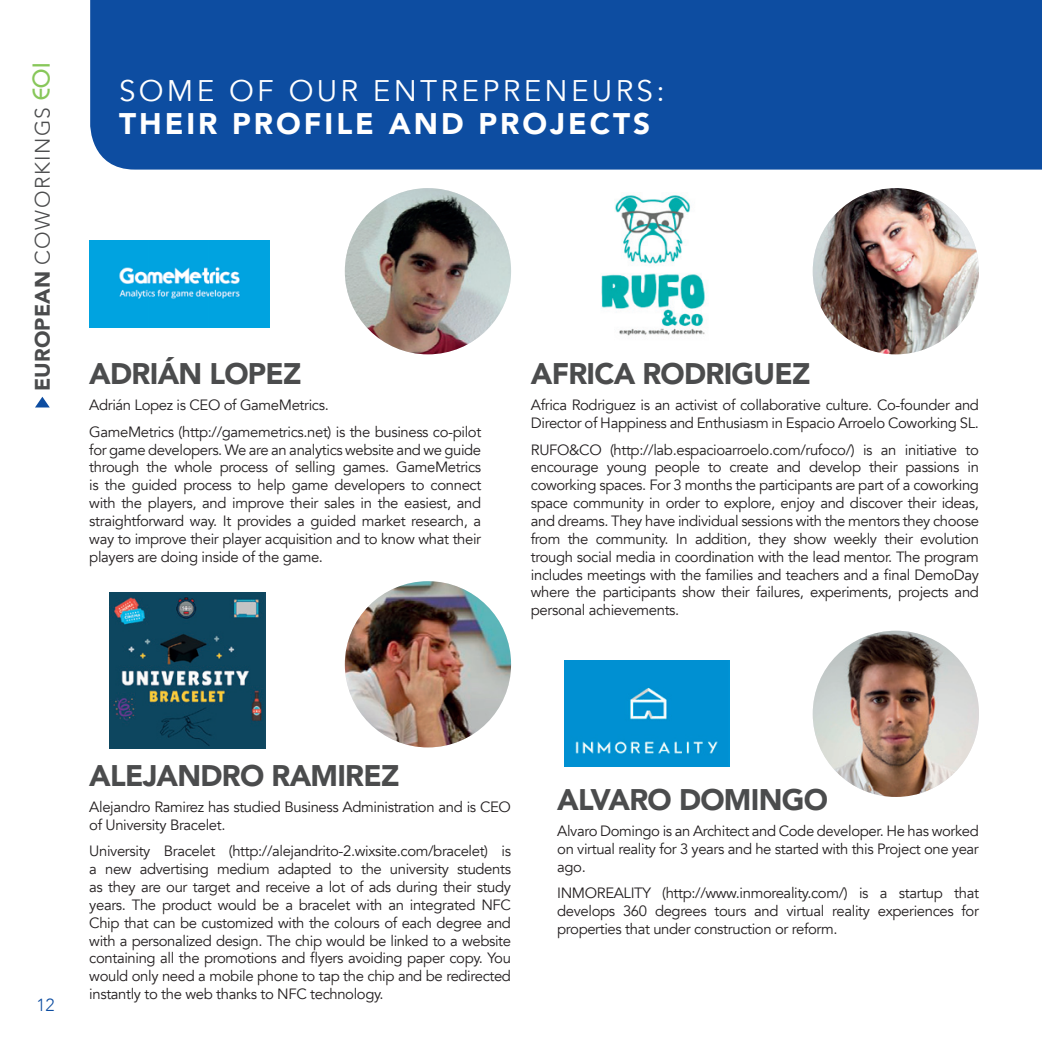
<style>
.page{position:relative;width:1042px;height:1042px;background:#fff}
.page>*{position:absolute;margin:0;border:0;box-sizing:border-box;transform-origin:0 0}
.t1{font:900 29.75px "Avenir";letter-spacing:-.025em;color:#4b4c4d}
.t2{font:29.75px "Avenir";letter-spacing:.11em;color:#fff}
.t3{font:900 29.75px "Avenir";letter-spacing:.1em;color:#fff}
.t4{font:300 21px "Avenir";letter-spacing:.07em;color:#4b4c4d}
.t5{font:300 17.5px "Avenir";color:#0d4da1}
.t6{font:14.88px/17.8px "Avenir";letter-spacing:-.025em;color:#231f20;text-align:justify}
.s1{font-weight:900}
.s2{font-family:"Bauhaus Std";font-weight:500;font-size:24.5px;color:#88c75a}
</style>
<div class="page">
<div style="left:90px;top:0;width:952px;height:170px;background:#0d4da1"></div>
<svg style="left:35px;top:397px;width:15px;height:10px"></svg>
<img style="left:813px;top:188px;width:166px;height:166px;border-radius:83px">
<img style="left:345px;top:188px;width:166px;height:166px;border-radius:83px">
<img style="left:813px;top:631px;width:166px;height:166px;border-radius:83px">
<img style="left:345px;top:581px;width:166px;height:166px;border-radius:83px">
<img style="left:110px;top:592px;width:156px;height:156px">
<img style="left:89px;top:241px;width:181px;height:86px">
<img style="left:601px;top:195px;width:104px;height:141px">
<img style="left:564px;top:661px;width:165px;height:106px">
<h2 class="t4" style="left:30px;top:391px;width:330px;rotate:-90deg"><span class="s1">EUROPEAN</span> COWORKINGS <span class="s2">eoi</span></h2>
<h1 class="t2" style="left:119px;top:73px;width:547px">SOME OF OUR ENTREPRENEURS:</h1>
<h1 class="t3" style="left:119px;top:98px;width:533px">THEIR PROFILE AND PROJECTS</h1>
<h1 class="t1" style="left:89px;top:348px;width:214px">ADRIÁN LOPEZ</h1>
<p class="t6" style="left:89px;top:392px;width:393px;line-height:26.2px">Adrián Lopez is CEO of GameMetrics.<br>GameMetrics (http://gamemetrics.net) is the business co-pilot</p>
<p class="t6" style="left:89px;top:441px;width:393px">for game developers. We are an analytics website and we guide through the whole process of selling games. GameMetrics is the guided process to help game developers to connect with the players, and improve their sales in the easiest, and straightforward way. It provides a guided market research, a way to improve their player acquisition and to know what their players are doing inside of the game.</p>
<h1 class="t1" style="left:531px;top:348px;width:281px">AFRICA RODRIGUEZ</h1>
<p class="t6" style="left:531px;top:397px;width:449px">Africa Rodriguez is an activist of collaborative culture. Co-founder and<br>Director of Happiness and Enthusiasm in Espacio Arroelo Coworking SL.</p>
<p class="t6" style="left:531px;top:441px;width:450px">RUFO&amp;CO (http://lab.espacioarroelo.com/rufoco/) is an initiative to encourage young people to create and develop their passions in coworking spaces. For 3 months the participants are part of a coworking space community in order to explore, enjoy and discover their ideas, and dreams. They have individual sessions with the mentors they choose from the community. In addition, they show weekly their evolution trough social media in coordination with the lead mentor. The program includes meetings with the families and teachers and a final DemoDay where the participants show their failures, experiments, projects and personal achievements.</p>
<p class="t5" style="left:36px;top:995px;width:20px">12</p>
<h1 class="t1" style="left:89px;top:750px;width:312px">ALEJANDRO RAMIREZ</h1>
<p class="t6" style="left:89px;top:798px;width:423px">Alejandro Ramirez has studied Business Administration and is CEO of University Bracelet.</p>
<p class="t6" style="left:89px;top:842px;width:423px">University Bracelet (http://alejandrito-2.wixsite.com/bracelet) is a new advertising medium adapted to the university students as they are our target and receive a lot of ads during their study years. The product would be a bracelet with an integrated NFC Chip that can be customized with the colours of each degree and with a personalized design. The chip would be linked to a website containing all the promotions and flyers avoiding paper copy. You would only need a mobile phone to tap the chip and be redirected instantly to the web thanks to NFC technology.</p>
<h1 class="t1" style="left:557px;top:774px;width:272px">ALVARO DOMINGO</h1>
<p class="t6" style="left:557px;top:822px;width:423px">Alvaro Domingo is an Architect and Code developer. He has worked on virtual reality for 3 years and he started with this Project one year ago.</p>
<p class="t6" style="left:557px;top:884px;width:423px">INMOREALITY (http://www.inmoreality.com/) is a startup that develops 360 degrees tours and virtual reality experiences for properties that under construction or reform.</p>
</div>
